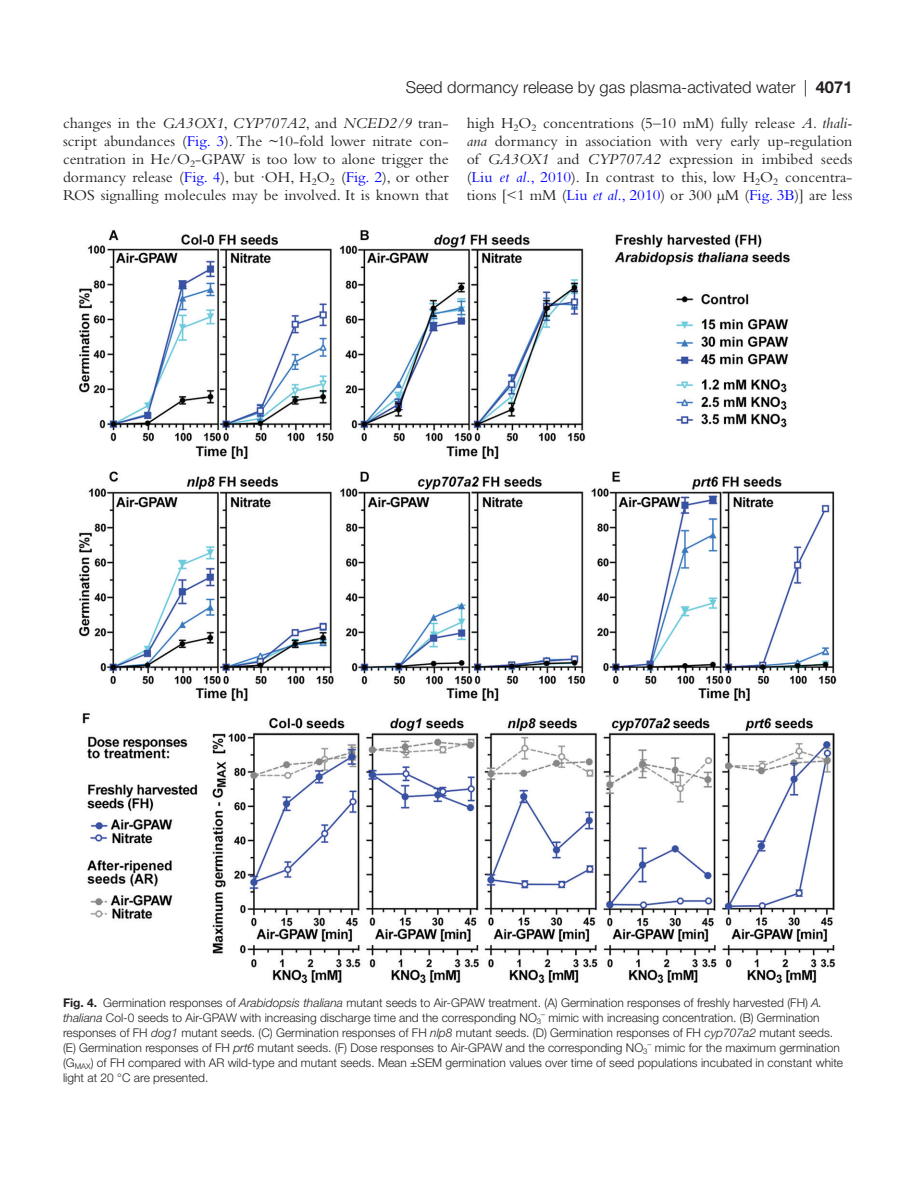
<style>
.page{position:relative;width:919px;height:1187px;background:#fff}
.page>*{position:absolute;margin:0;border:0;box-sizing:border-box;transform-origin:0 0}
.t1{font:300 16.5px "Helvetica Neue LT Std";color:#231f20}
.t2{font:15.75px/18px "Bembo Std";color:#231f20;text-align:justify}
.t3{font:300 12px/15px "Helvetica Neue LT Std";color:#231f20}
.s1{font-weight:700}
.s2{font-style:italic}
.s3{color:#00f}
.s4{font-style:italic;color:#00f}
</style>
<div class="page">
<img style="left:79px;top:230px;width:757px;height:753px">
<h1 class="t1" style="left:405px;top:77px;width:448px">Seed dormancy release by gas plasma-activated water | <span class="s1">4071</span></h1>
<p class="t2" style="left:63px;top:113px;width:387px">changes in the <span class="s2">GA3OX1</span>, <span class="s2">CYP707A2</span>, and <span class="s2">NCED2/9</span> tran&shy;script abundances (<span class="s3">Fig. 3</span>). The ~10-fold lower nitrate con&shy;centration in He/O<sub>2</sub>-GPAW is too low to alone trigger the dormancy release (<span class="s3">Fig. 4</span>), but ·OH, H<sub>2</sub>O<sub>2</sub> (<span class="s3">Fig. 2</span>), or other ROS signalling molecules may be involved. It is known that</p>
<p class="t2" style="left:466px;top:113px;width:387px">high H<sub>2</sub>O<sub>2</sub> concentrations (5–10 mM) fully release <span class="s2">A. thali&shy;ana</span> dormancy in association with very early up-regulation of <span class="s2">GA3OX1</span> and <span class="s2">CYP707A2</span> expression in imbibed seeds (<span class="s3">Liu</span> <span class="s4">et al.</span><span class="s3">, 2010</span>). In contrast to this, low H<sub>2</sub>O<sub>2</sub> concentra&shy;tions [&lt;1 mM (<span class="s3">Liu</span> <span class="s4">et al.</span><span class="s3">, 2010</span>) or 300 µM (<span class="s3">Fig. 3B</span>)] are less</p>
<p class="t3" style="left:63px;top:994px;width:781px"><span class="s1">Fig. 4.</span> Germination responses of <span class="s2">Arabidopsis thaliana</span> mutant seeds to Air-GPAW treatment. (A) Germination responses of freshly harvested (FH) <span class="s2">A. thaliana</span> Col-0 seeds to Air-GPAW with increasing discharge time and the corresponding NO<sub>3</sub><sup>–</sup> mimic with increasing concentration. (B) Germination responses of FH <span class="s2">dog1</span> mutant seeds. (C) Germination responses of FH <span class="s2">nlp8</span> mutant seeds. (D) Germination responses of FH <span class="s2">cyp707a2</span> mutant seeds. (E) Germination responses of FH <span class="s2">prt6</span> mutant seeds. (F) Dose responses to Air-GPAW and the corresponding NO<sub>3</sub><sup>–</sup> mimic for the maximum germination (G<sub>MAX</sub>) of FH compared with AR wild-type and mutant seeds. Mean ±SEM germination values over time of seed populations incubated in constant white light at 20 °C are presented.</p>
</div>
